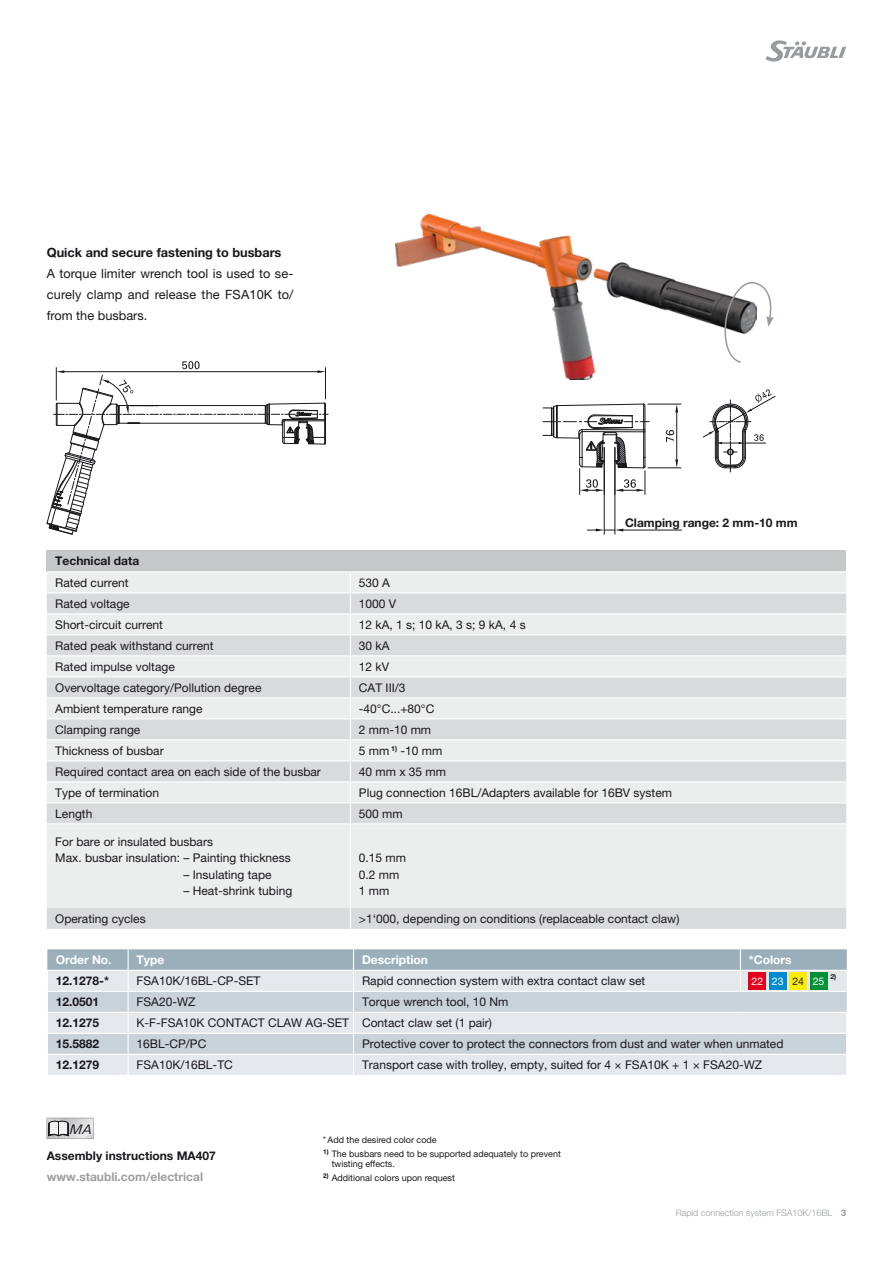
<style>
.page{position:relative;width:893px;height:1263px;background:#fff}
.page>*{position:absolute;margin:0;border:0;box-sizing:border-box;transform-origin:0 0}
.t1{font:italic 13.2px "Linotype Univers 431";color:#1a171c}
.RunningText_Inside_E{font:12.75px/21px "Helvetica Neue LTW1 G";letter-spacing:.01em;color:#1a171c;text-align:justify}
.RunningText_Inside_E-2{font:700 12.75px "Helvetica Neue LTW1 G";color:#1a171c}
.Table_Body_neutral{font:12px/16.5px "Helvetica Neue LTW1 G";color:#1a171c}
.Montageanleitung_neu{font:700 12px/21px "Helvetica Neue LTW1 G";color:#9c9e9f}
.Table_Body_neutral-2{font:700 12px "Helvetica Neue LTW1 G";color:#1a171c}
.Table_Header_blue_ne{font:700 12px "Helvetica Neue LTW1 G";color:#fff}
.Caption_Inside_neutr{font:700 12px "Helvetica Neue LTW1 G";color:#1a171c}
.Table_Header_neutral{font:700 12px "Helvetica Neue LTW1 G";color:#1a171c}
.Tables_Colour_code_N{font:10.5px "Helvetica Neue LTW1 G";color:#fff}
.Tables_Colour_code_N-2{font:10.5px "Helvetica Neue LTW1 G";color:#1a171c}
.Footer_Inside_EN{font:9px/10.5px "Helvetica Neue LTW1 G";color:#1a171c}
.t2{font:300 9px "Helvetica Neue LTW1 G";color:#969b9f}
.Table_Body_neutral-3{font:700 6.9px "Helvetica Neue LTW1 G";color:#1a171c}
.s1{color:#1a171c}
.s2{font-weight:700}
</style>
<div class="page">
<svg style="left:765px;top:40px;width:81px;height:22px"></svg>
<img style="left:395px;top:215px;width:326px;height:165px">
<svg style="left:721px;top:282px;width:53px;height:81px"></svg>
<svg style="left:703px;top:389px;width:72px;height:83px"></svg>
<hr style="left:648px;top:468px;width:33px;height:1px;background:#1a171c">
<hr style="left:648px;top:404px;width:33px;height:1px;background:#1a171c">
<hr style="left:676px;top:412px;width:1px;height:47px;background:#1a171c">
<svg style="left:675px;top:459px;width:3px;height:9px"></svg>
<svg style="left:675px;top:404px;width:3px;height:8px"></svg>
<svg style="left:666px;top:430px;width:9px;height:12px"></svg>
<hr style="left:604px;top:447px;width:1px;height:87px;background:#1a171c">
<hr style="left:615px;top:447px;width:1px;height:87px;background:#1a171c">
<hr style="left:623px;top:530px;width:59px;height:1px;background:#1a171c">
<svg style="left:587px;top:529px;width:36px;height:2px"></svg>
<svg style="left:543px;top:404px;width:106px;height:90px"></svg>
<svg style="left:47px;top:361px;width:281px;height:174px"></svg>
<div style="left:47px;top:551px;width:799px;height:21px;background:#c6c7c8"></div>
<div style="left:47px;top:572px;width:799px;height:20px;background:#eceded"></div>
<svg style="left:47px;top:593px;width:799px;height:336px;background:#e4e5e5"></svg>
<hr style="left:47px;top:571px;width:303px;height:1px;background:#fff">
<hr style="left:350px;top:571px;width:496px;height:1px;background:#fff">
<hr style="left:47px;top:613px;width:303px;height:1px;background:#fff">
<hr style="left:350px;top:613px;width:496px;height:1px;background:#fff">
<hr style="left:47px;top:634px;width:303px;height:1px;background:#fff">
<hr style="left:350px;top:634px;width:496px;height:1px;background:#fff">
<hr style="left:47px;top:655px;width:303px;height:1px;background:#fff">
<hr style="left:350px;top:655px;width:496px;height:1px;background:#fff">
<hr style="left:47px;top:676px;width:303px;height:1px;background:#fff">
<hr style="left:350px;top:676px;width:496px;height:1px;background:#fff">
<hr style="left:47px;top:697px;width:303px;height:1px;background:#fff">
<hr style="left:350px;top:697px;width:496px;height:1px;background:#fff">
<hr style="left:47px;top:718px;width:303px;height:1px;background:#fff">
<hr style="left:350px;top:718px;width:496px;height:1px;background:#fff">
<hr style="left:47px;top:739px;width:303px;height:1px;background:#fff">
<hr style="left:350px;top:739px;width:496px;height:1px;background:#fff">
<hr style="left:47px;top:760px;width:303px;height:1px;background:#fff">
<hr style="left:350px;top:760px;width:496px;height:1px;background:#fff">
<hr style="left:47px;top:781px;width:303px;height:1px;background:#fff">
<hr style="left:350px;top:781px;width:496px;height:1px;background:#fff">
<hr style="left:47px;top:802px;width:303px;height:1px;background:#fff">
<hr style="left:350px;top:802px;width:496px;height:1px;background:#fff">
<svg style="left:350px;top:572px;width:1px;height:251px"></svg>
<hr style="left:47px;top:823px;width:303px;height:1px;background:#fff">
<hr style="left:350px;top:823px;width:496px;height:1px;background:#fff">
<hr style="left:350px;top:824px;width:1px;height:84px;background:#fff">
<svg style="left:350px;top:908px;width:1px;height:21px"></svg>
<svg style="left:47px;top:949px;width:800px;height:126px;background:#d1d8de"></svg>
<div style="left:749px;top:972px;width:17px;height:17px;background:#e2001a"></div>
<div style="left:769px;top:972px;width:17px;height:17px;background:#008bd0"></div>
<div style="left:790px;top:972px;width:17px;height:17px;background:#ffed00"></div>
<div style="left:810px;top:972px;width:17px;height:17px;background:#009037"></div>
<svg style="left:47px;top:1118px;width:47px;height:21px"></svg>
<p class="RunningText_Inside_E-2" style="left:47px;top:244px;width:236px">Quick and secure fastening to busbars</p>
<p class="RunningText_Inside_E" style="left:47px;top:263px;width:248px">A torque limiter wrench tool is used to se&shy;curely clamp and release the FSA10K to/ from the busbars.</p>
<p class="Caption_Inside_neutr" style="left:625px;top:515px;width:174px">Clamping range: 2 mm-10 mm</p>
<p class="Table_Header_neutral" style="left:55px;top:554px;width:85px">Technical data</p>
<p class="Table_Body_neutral" style="left:55px;top:574px;width:75px">Rated current</p>
<p class="Table_Body_neutral" style="left:359px;top:574px;width:33px">530 A</p>
<p class="Table_Body_neutral" style="left:55px;top:595px;width:76px">Rated voltage</p>
<p class="Table_Body_neutral" style="left:359px;top:595px;width:39px">1000 V</p>
<p class="Table_Body_neutral" style="left:55px;top:616px;width:109px">Short-circuit current</p>
<p class="Table_Body_neutral" style="left:359px;top:616px;width:168px">12 kA, 1 s; 10 kA, 3 s; 9 kA, 4 s</p>
<p class="Table_Body_neutral" style="left:55px;top:637px;width:160px">Rated peak withstand current</p>
<p class="Table_Body_neutral" style="left:359px;top:637px;width:32px">30 kA</p>
<p class="Table_Body_neutral" style="left:55px;top:658px;width:121px">Rated impulse voltage</p>
<p class="Table_Body_neutral" style="left:359px;top:658px;width:32px">12 kV</p>
<p class="Table_Body_neutral" style="left:55px;top:679px;width:208px">Overvoltage category/Pollution degree</p>
<p class="Table_Body_neutral" style="left:359px;top:679px;width:48px">CAT III/3</p>
<p class="Table_Body_neutral" style="left:55px;top:700px;width:149px">Ambient temperature range</p>
<p class="Table_Body_neutral" style="left:359px;top:700px;width:77px">-40°C...+80°C</p>
<p class="Table_Body_neutral" style="left:55px;top:721px;width:87px">Clamping range</p>
<p class="Table_Body_neutral" style="left:359px;top:721px;width:74px">2 mm-10 mm</p>
<p class="Table_Body_neutral" style="left:55px;top:742px;width:110px">Thickness of busbar</p>
<p class="Table_Body_neutral" style="left:359px;top:742px;width:85px">5 mm <sup>1)</sup> -10 mm</p>
<p class="Table_Body_neutral" style="left:55px;top:763px;width:267px">Required contact area on each side of the busbar</p>
<p class="Table_Body_neutral" style="left:359px;top:763px;width:89px">40 mm x 35 mm</p>
<p class="Table_Body_neutral" style="left:55px;top:784px;width:105px">Type of termination</p>
<p class="Table_Body_neutral" style="left:359px;top:784px;width:315px">Plug connection 16BL/Adapters available for 16BV system</p>
<p class="Table_Body_neutral" style="left:55px;top:805px;width:39px">Length</p>
<p class="Table_Body_neutral" style="left:359px;top:805px;width:45px">500 mm</p>
<p class="Table_Body_neutral" style="left:55px;top:833px;width:237px">For bare or insulated busbars<br>Max. busbar insulation: – Painting thickness</p>
<p class="Table_Body_neutral" style="left:184px;top:866px;width:90px">– Insulating tape</p>
<p class="Table_Body_neutral" style="left:184px;top:882px;width:110px">– Heat-shrink tubing</p>
<p class="Table_Body_neutral" style="left:359px;top:849px;width:49px">0.15 mm<br>0.2 mm<br>1 mm</p>
<p class="Table_Body_neutral" style="left:55px;top:910px;width:92px">Operating cycles</p>
<p class="Table_Body_neutral" style="left:359px;top:910px;width:322px">&gt;1‘000, depending on conditions (replaceable contact claw)</p>
<p class="Table_Header_blue_ne" style="left:56px;top:952px;width:57px">Order No.</p>
<p class="Table_Header_blue_ne" style="left:137px;top:952px;width:29px">Type</p>
<p class="Table_Header_blue_ne" style="left:362px;top:952px;width:67px">Description</p>
<p class="Table_Header_blue_ne" style="left:749px;top:952px;width:44px">*Colors</p>
<p class="Table_Body_neutral-2" style="left:56px;top:973px;width:55px">12.1278-*</p>
<p class="Table_Body_neutral" style="left:137px;top:972px;width:125px">FSA10K/16BL-CP-SET</p>
<p class="Table_Body_neutral" style="left:362px;top:972px;width:285px">Rapid connection system with extra contact claw set</p>
<p class="Tables_Colour_code_N" style="left:752px;top:974px;width:13px">22</p>
<p class="Tables_Colour_code_N" style="left:772px;top:974px;width:13px">23</p>
<p class="Tables_Colour_code_N-2" style="left:792px;top:974px;width:13px">24</p>
<p class="Tables_Colour_code_N" style="left:813px;top:974px;width:13px">25</p>
<p class="Table_Body_neutral-3" style="left:830px;top:973px;width:7px">2)</p>
<p class="Table_Body_neutral-2" style="left:56px;top:994px;width:45px">12.0501</p>
<p class="Table_Body_neutral" style="left:137px;top:993px;width:60px">FSA20-WZ</p>
<p class="Table_Body_neutral" style="left:362px;top:993px;width:148px">Torque wrench tool, 10 Nm</p>
<p class="Table_Body_neutral-2" style="left:56px;top:1015px;width:45px">12.1275</p>
<p class="Table_Body_neutral" style="left:137px;top:1014px;width:214px">K-F-FSA10K CONTACT CLAW AG-SET</p>
<p class="Table_Body_neutral" style="left:362px;top:1014px;width:131px">Contact claw set (1 pair)</p>
<p class="Table_Body_neutral-2" style="left:56px;top:1036px;width:45px">15.5882</p>
<p class="Table_Body_neutral" style="left:137px;top:1035px;width:71px">16BL-CP/PC</p>
<p class="Table_Body_neutral" style="left:362px;top:1035px;width:423px">Protective cover to protect the connectors from dust and water when unmated</p>
<p class="Table_Body_neutral-2" style="left:56px;top:1057px;width:45px">12.1279</p>
<p class="Table_Body_neutral" style="left:137px;top:1056px;width:98px">FSA10K/16BL-TC</p>
<p class="Table_Body_neutral" style="left:362px;top:1056px;width:402px">Transport case with trolley, empty, suited for 4 × FSA10K + 1 × FSA20-WZ</p>
<p class="t1" style="left:70px;top:1122px;width:24px">MA</p>
<p class="Montageanleitung_neu" style="left:47px;top:1145px;width:171px"><span class="s1">Assembly instructions MA407 </span>www.staubli.com/electrical</p>
<p class="Footer_Inside_EN" style="left:323px;top:1135px;width:115px"><sup>*</sup> Add the desired color code</p>
<p class="Footer_Inside_EN" style="left:332px;top:1148px;width:231px;text-indent:-9px"><sup>1)</sup> The busbars need to be supported adequately to prevent twisting effects.</p>
<p class="Footer_Inside_EN" style="left:323px;top:1172px;width:133px"><sup>2)</sup> Additional colors upon request</p>
<p class="t2" style="left:676px;top:1207px;width:172px">Rapid connection system FSA10K/16BL <span class="s2">3</span></p>
</div>
